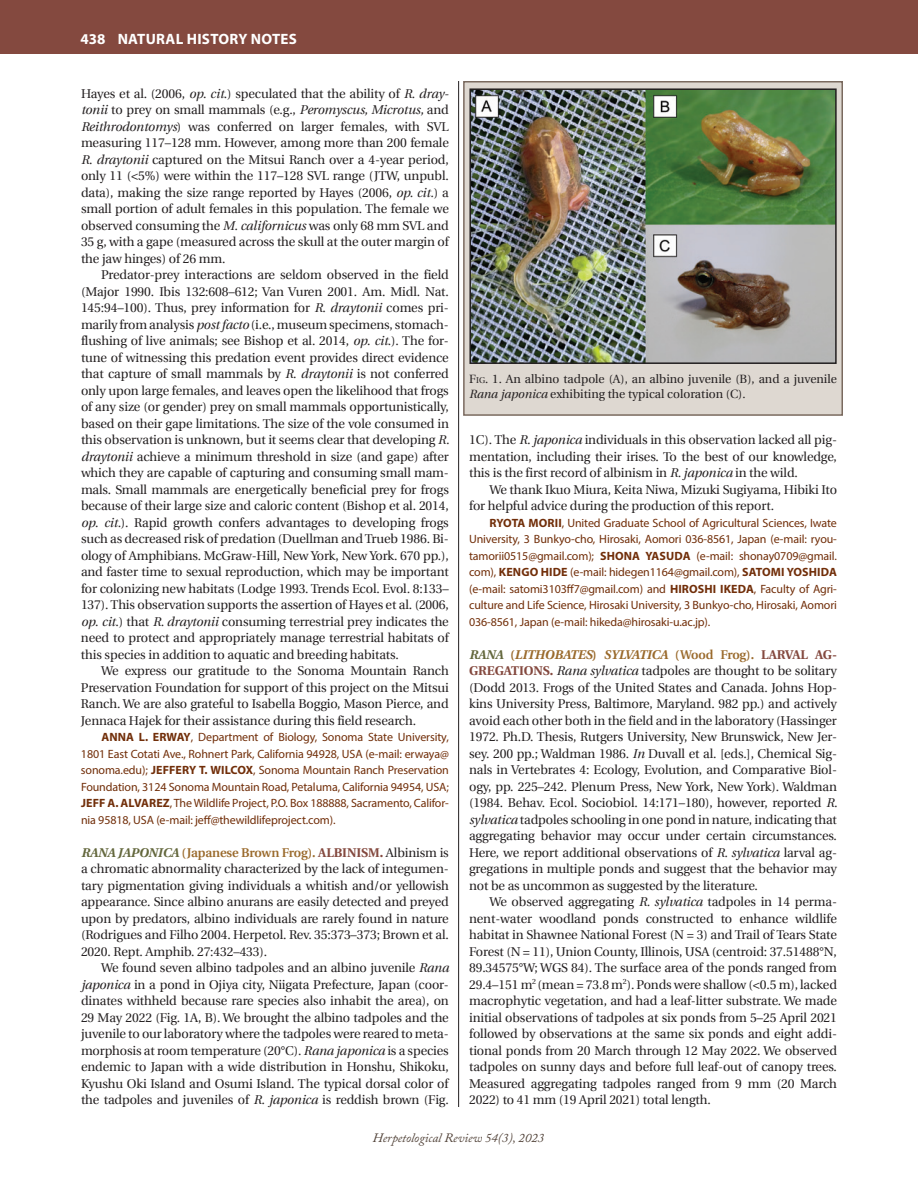
<style>
.page{position:relative;width:918px;height:1188px;background:#fff}
.page>*{position:absolute;margin:0;border:0;box-sizing:border-box;transform-origin:0 0}
.t1{font:700 15px "Myriad Pro";letter-spacing:.02em;color:#fff}
.t2{font:12.75px/16.5px "Utopia";letter-spacing:-.01em;color:#231f20;text-align:justify}
.t3{font:italic 12.75px "Adobe Caslon Pro";color:#504137}
.t4{font:12px/16.5px "Myriad Pro";letter-spacing:-.01em;color:#712e09;text-align:justify}
.t5{font:12px/15px "Utopia";color:#231f20}
.s1{font-style:italic}
.s2{font-weight:700}
.s3{font-weight:700;font-style:italic;color:#63673c}
.s4{font-weight:600;color:#9a6a2c}
.s5{font-weight:700;color:#84493f}
.s6{font-style:inherit}
.s7{font-size:8.4px}
.s8{font-weight:700;color:#9a6a2c}
.s9{font-weight:700;font-style:italic;color:#9a6a2c}
</style>
<div class="page">
<hr style="left:458px;top:81px;width:1px;height:1026px;background:#231f20">
<div style="left:0;top:0;width:918px;height:54px;background:#84493f"></div>
<div style="left:463px;top:81px;width:380px;height:335px;background:#ded8d1;border:2px solid #7a6a5f"></div>
<img style="left:472px;top:91px;width:362px;height:270px">
<div style="left:469px;top:88px;width:368px;height:276px;border:2px solid #231f20"></div>
<p class="t1" style="left:80px;top:29px;width:218px">438 NATURAL HISTORY NOTES</p>
<p class="t2" style="left:81px;top:85px;width:369px">Hayes et al. (2006, <span class="s1">op</span>. <span class="s1">cit</span>.) speculated that the ability of <span class="s1">R</span>. <span class="s1">dray&shy;tonii</span> to prey on small mammals (e.g., <span class="s1">Peromyscus, Microtus,</span> and <span class="s1">Reithrodontomys</span>) was conferred on larger females, with SVL measuring 117–128 mm. However, among more than 200 female <span class="s1">R</span>. <span class="s1">draytonii</span> captured on the Mitsui Ranch over a 4-year period, only 11 (&lt;5%) were within the 117–128 SVL range (JTW, unpubl. data), making the size range reported by Hayes (2006, <span class="s1">op. cit.</span>) a small portion of adult females in this population. The female we observed consuming the <span class="s1">M. californicus</span> was only 68 mm SVL and 35 g, with a gape (measured across the skull at the outer margin of the jaw hinges) of 26 mm.</p>
<p class="t2" style="left:81px;top:267px;width:370px;text-indent:20px">Predator-prey interactions are seldom observed in the field (Major 1990. Ibis 132:608–612; Van Vuren 2001. Am. Midl. Nat.<br>145:94–100). Thus, prey information for <span class="s1">R</span>. <span class="s1">draytonii</span> comes pri&shy;marily from analysis <span class="s1">post facto</span> (i.e., museum specimens, stomach&shy;flushing of live animals; see Bishop et al. 2014, <span class="s1">op</span>. <span class="s1">cit</span>.). The for&shy;tune of witnessing this predation event provides direct evidence that capture of small mammals by <span class="s1">R</span>. <span class="s1">draytonii</span> is not conferred only upon large females, and leaves open the likelihood that frogs of any size (or gender) prey on small mammals opportunistically, based on their gape limitations. The size of the vole consumed in this observation is unknown, but it seems clear that developing <span class="s1">R. draytonii</span> achieve a minimum threshold in size (and gape) after which they are capable of capturing and consuming small mam&shy;mals. Small mammals are energetically beneficial prey for frogs because of their large size and caloric content (Bishop et al. 2014, <span class="s1">op</span>. <span class="s1">cit.</span>). Rapid growth confers advantages to developing frogs such as decreased risk of predation (Duellman and Trueb 1986. Bi&shy;ology of Amphibians. McGraw-Hill, New York, New York. 670 pp.), and faster time to sexual reproduction, which may be important for colonizing new habitats (Lodge 1993. Trends Ecol. Evol<span class="s1">.</span> 8:133– 137). This observation supports the assertion of Hayes et al. (2006, <span class="s1">op</span>. <span class="s1">cit</span>.) that <span class="s1">R. draytonii</span> consuming terrestrial prey indicates the need to protect and appropriately manage terrestrial habitats of this species in addition to aquatic and breeding habitats.</p>
<p class="t2" style="left:81px;top:663px;width:369px;text-indent:20px">We express our gratitude to the Sonoma Mountain Ranch Preservation Foundation for support of this project on the Mitsui Ranch. We are also grateful to Isabella Boggio, Mason Pierce, and Jennaca Hajek for their assistance during this field research.</p>
<p class="t4" style="left:81px;top:729px;width:369px;text-indent:20px"><span class="s2">ANNA L. ERWAY</span>, Department of Biology, Sonoma State University, 1801 East Cotati Ave., Rohnert Park, California 94928, USA (e-mail: erwaya@ sonoma.edu); <span class="s2">JEFFERY T. WILCOX</span>, Sonoma Mountain Ranch Preservation Foundation, 3124 Sonoma Mountain Road, Petaluma, California 94954, USA; <span class="s2">JEFF A. ALVAREZ</span>, The Wildlife Project, P.O. Box 188888, Sacramento, Califor&shy;nia 95818, USA (e-mail: jeff@thewildlifeproject.com).</p>
<p class="t2" style="left:81px;top:844px;width:369px"><span class="s3">RANA JAPONICA</span> <span class="s4">(Japanese Brown Frog).</span> <span class="s5">ALBINISM.</span> Albinism is a chromatic abnormality characterized by the lack of integumen&shy;tary pigmentation giving individuals a whitish and/or yellowish appearance. Since albino anurans are easily detected and preyed upon by predators, albino individuals are rarely found in nature (Rodrigues and Filho 2004. Herpetol. Rev. 35:373–373; Brown et al.<br>2020. Rept. Amphib. 27:432–433).</p>
<p class="t2" style="left:81px;top:960px;width:369px;text-indent:20px">We found seven albino tadpoles and an albino juvenile <span class="s1">Rana japonica</span> in a pond in Ojiya city, Niigata Prefecture, Japan (coor&shy;dinates withheld because rare species also inhabit the area), on 29 May 2022 (Fig. 1A, B). We brought the albino tadpoles and the juvenile to our laboratory where the tadpoles were reared to meta&shy;morphosis at room temperature (20°C). <span class="s1">Rana japonica</span> is a species endemic to Japan with a wide distribution in Honshu, Shikoku, Kyushu Oki Island and Osumi Island. The typical dorsal color of the tadpoles and juveniles of <span class="s1">R. japonica</span> is reddish brown (Fig.</p>
<p class="t5" style="left:469px;top:371px;width:369px"><span class="s6">F</span><span class="s7">ig</span><span class="s6">.</span> 1. An albino tadpole (A), an albino juvenile (B), and a juvenile<br><span class="s1">Rana japonica</span> exhibiting the typical coloration (C).</p>
<p class="t2" style="left:469px;top:432px;width:369px">1C). The <span class="s1">R. japonica</span> individuals in this observation lacked all pig&shy;mentation, including their irises. To the best of our knowledge, this is the first record of albinism in <span class="s1">R. japonica</span> in the wild.</p>
<p class="t2" style="left:469px;top:481px;width:369px;text-indent:20px">We thank Ikuo Miura, Keita Niwa, Mizuki Sugiyama, Hibiki Ito for helpful advice during the production of this report.</p>
<p class="t4" style="left:469px;top:514px;width:369px;text-indent:20px"><span class="s2">RYOTA MORII</span>, United Graduate School of Agricultural Sciences, Iwate University, 3 Bunkyo-cho, Hirosaki, Aomori 036-8561, Japan (e-mail: ryou&shy;tamorii0515@gmail.com); <span class="s2">SHONA YASUDA</span> (e-mail: shonay0709@gmail. com), <span class="s2">KENGO HIDE</span> (e-mail: hidegen1164@gmail.com), <span class="s2">SATOMI YOSHIDA </span>(e-mail: satomi3103ff7@gmail.com) and <span class="s2">HIROSHI IKEDA</span>, Faculty of Agri&shy;culture and Life Science, Hirosaki University, 3 Bunkyo-cho, Hirosaki, Aomori 036-8561, Japan (e-mail: hikeda@hirosaki-u.ac.jp).</p>
<p class="t2" style="left:469px;top:646px;width:370px"><span class="s3">RANA</span> <span class="s8">(</span><span class="s9">LITHOBATES</span><span class="s8">)</span> <span class="s9">SYLVATICA</span> <span class="s4">(Wood Frog).</span> <span class="s5">LARVAL AG-GREGATIONS.</span> <span class="s1">Rana sylvatica</span> tadpoles are thought to be solitary (Dodd 2013. Frogs of the United States and Canada. Johns Hop&shy;kins University Press, Baltimore, Maryland. 982 pp.) and actively avoid each other both in the field and in the laboratory (Hassinger 1972. Ph.D. Thesis, Rutgers University, New Brunswick, New Jer&shy;sey. 200 pp.; Waldman 1986. <span class="s1">In</span> Duvall et al. [eds.], Chemical Sig&shy;nals in Vertebrates 4: Ecology, Evolution, and Comparative Biol&shy;ogy, pp. 225–242. Plenum Press, New York, New York). Waldman (1984. Behav. Ecol. Sociobiol. 14:171–180), however, reported <span class="s1">R. sylvatica</span> tadpoles schooling in one pond in nature, indicating that aggregating behavior may occur under certain circumstances.<br>Here, we report additional observations of <span class="s1">R. sylvatica</span> larval ag&shy;gregations in multiple ponds and suggest that the behavior may not be as uncommon as suggested by the literature.</p>
<p class="t2" style="left:469px;top:894px;width:369px;text-indent:20px">We observed aggregating <span class="s1">R. sylvatica</span> tadpoles in 14 perma&shy;nent-water woodland ponds constructed to enhance wildlife habitat in Shawnee National Forest (N = 3) and Trail of Tears State Forest (N = 11), Union County, Illinois, USA (centroid: 37.51488°N, 89.34575°W; WGS 84). The surface area of the ponds ranged from 29.4–151 m<sup>2</sup> (mean = 73.8 m<sup>2</sup>). Ponds were shallow (&lt;0.5 m), lacked macrophytic vegetation, and had a leaf-litter substrate. We made initial observations of tadpoles at six ponds from 5–25 April 2021 followed by observations at the same six ponds and eight addi&shy;tional ponds from 20 March through 12 May 2022. We observed tadpoles on sunny days and before full leaf-out of canopy trees.<br>Measured aggregating tadpoles ranged from 9 mm (20 March 2022) to 41 mm (19 April 2021) total length.</p>
<p class="t3" style="left:373px;top:1130px;width:173px">Herpetological Review 54(3), 2023</p>
</div>
